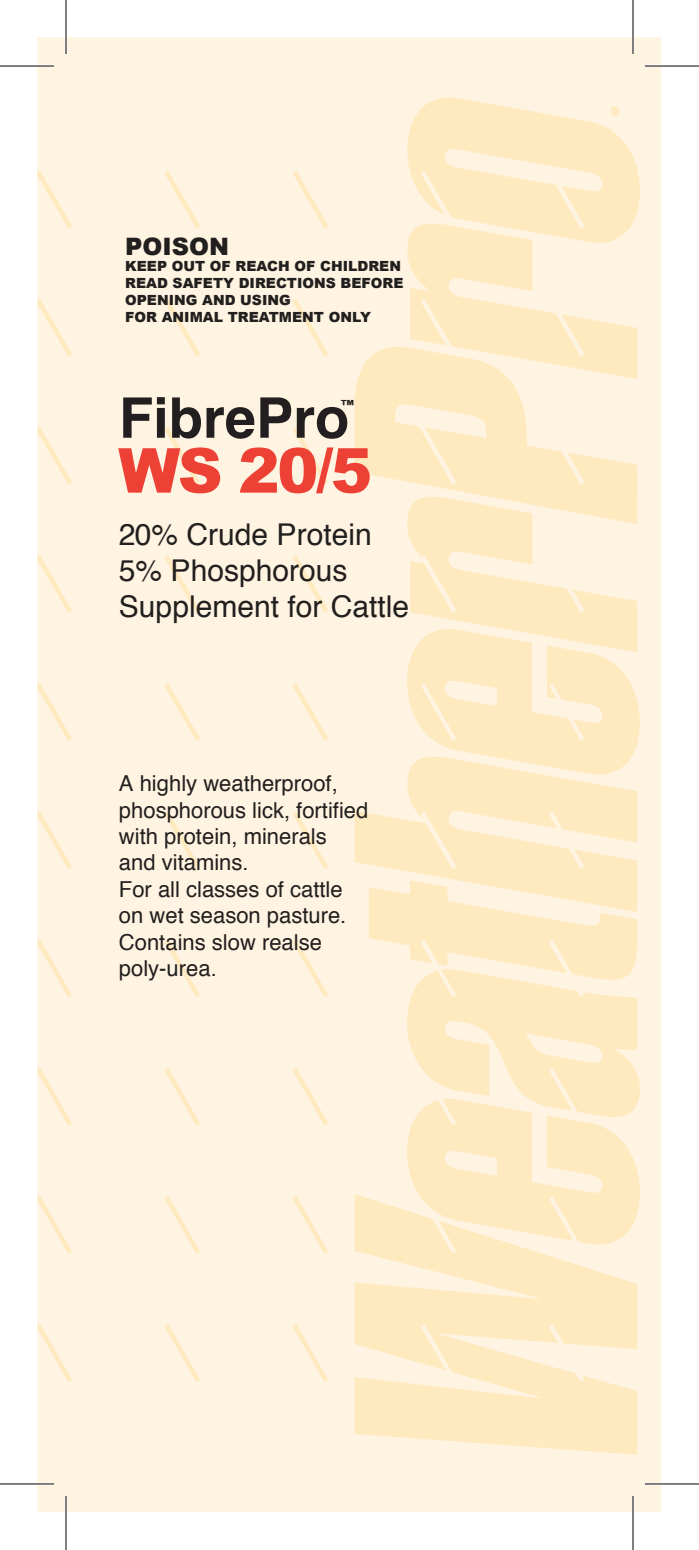
<style>
.page{position:relative;width:699px;height:1550px;background:#fff}
.page>*{position:absolute;margin:0;border:0;box-sizing:border-box;transform-origin:0 0}
.t1{font:900 62px "Arial";color:#ee4136}
.t2{font:700 56px "Helvetica";color:#231f20}
.t3{font:30px/36px "Helvetica";color:#221f1f}
.t4{font:900 24px "Arial";color:#221f1f}
.t5{font:22px/26.4px "Helvetica";color:#221f1f}
.t6{font:900 14px/16.8px "Arial";color:#221f1f}
</style>
<div class="page">
<div style="left:38px;top:38px;width:623px;height:1474px;background:#fff4e2"></div>
<svg style="left:293px;top:812px;width:35px;height:57px"></svg>
<svg style="left:165px;top:812px;width:35px;height:57px"></svg>
<svg style="left:38px;top:812px;width:34px;height:57px"></svg>
<svg style="left:293px;top:940px;width:35px;height:57px"></svg>
<svg style="left:164px;top:940px;width:36px;height:57px"></svg>
<svg style="left:38px;top:940px;width:34px;height:57px"></svg>
<svg style="left:292px;top:1068px;width:36px;height:57px"></svg>
<svg style="left:164px;top:1068px;width:36px;height:57px"></svg>
<svg style="left:38px;top:1068px;width:34px;height:57px"></svg>
<svg style="left:292px;top:1196px;width:36px;height:57px"></svg>
<svg style="left:164px;top:1196px;width:36px;height:57px"></svg>
<svg style="left:38px;top:1196px;width:34px;height:57px"></svg>
<svg style="left:292px;top:1324px;width:36px;height:57px"></svg>
<svg style="left:164px;top:1324px;width:36px;height:57px"></svg>
<svg style="left:38px;top:1324px;width:34px;height:57px"></svg>
<svg style="left:293px;top:684px;width:35px;height:57px"></svg>
<svg style="left:164px;top:684px;width:36px;height:57px"></svg>
<svg style="left:38px;top:684px;width:34px;height:57px"></svg>
<svg style="left:292px;top:555px;width:36px;height:58px"></svg>
<svg style="left:164px;top:555px;width:36px;height:58px"></svg>
<svg style="left:38px;top:555px;width:34px;height:58px"></svg>
<svg style="left:292px;top:427px;width:36px;height:58px"></svg>
<svg style="left:164px;top:427px;width:36px;height:58px"></svg>
<svg style="left:38px;top:427px;width:34px;height:58px"></svg>
<svg style="left:292px;top:299px;width:36px;height:58px"></svg>
<svg style="left:164px;top:299px;width:36px;height:58px"></svg>
<svg style="left:38px;top:299px;width:34px;height:58px"></svg>
<svg style="left:293px;top:171px;width:35px;height:57px"></svg>
<svg style="left:355px;top:1194px;width:282px;height:260px;fill:#ffe9bf"></svg>
<svg style="left:369px;top:911px;width:271px;height:336px"></svg>
<svg style="left:355px;top:777px;width:282px;height:134px;fill:#ffe9bf"></svg>
<svg style="left:407px;top:524px;width:233px;height:253px"></svg>
<svg style="left:355px;top:347px;width:282px;height:177px;fill:#ffe9bf"></svg>
<svg style="left:407px;top:97px;width:233px;height:282px"></svg>
<svg style="left:164px;top:171px;width:36px;height:57px"></svg>
<svg style="left:38px;top:171px;width:34px;height:57px"></svg>
<hr style="left:0;top:65px;width:54px;height:2px;background:#fff">
<hr style="left:645px;top:65px;width:54px;height:2px;background:#fff">
<hr style="left:0;top:1482px;width:54px;height:3px;background:#fff">
<hr style="left:645px;top:1482px;width:54px;height:3px;background:#fff">
<hr style="left:65px;top:0;width:2px;height:54px;background:#fff">
<hr style="left:65px;top:1495px;width:2px;height:54px;background:#fff">
<hr style="left:632px;top:0;width:2px;height:54px;background:#fff">
<hr style="left:632px;top:1495px;width:2px;height:54px;background:#fff">
<hr style="left:0;top:66px;width:54px;height:1px;background:#000">
<hr style="left:645px;top:66px;width:54px;height:1px;background:#000">
<hr style="left:0;top:1483px;width:54px;height:1px;background:#000">
<hr style="left:645px;top:1483px;width:54px;height:1px;background:#000">
<hr style="left:66px;top:0;width:1px;height:54px;background:#000">
<hr style="left:66px;top:1495px;width:1px;height:54px;background:#000">
<hr style="left:633px;top:0;width:1px;height:54px;background:#000">
<hr style="left:633px;top:1495px;width:1px;height:54px;background:#000">
<p class="t4" style="left:125px;top:228px;width:105px">POISON</p>
<p class="t6" style="left:125px;top:257px;width:280px">KEEP OUT OF REACH OF CHILDREN<br>READ SAFETY DIRECTIONS BEFORE<br>OPENING AND USING<br>FOR ANIMAL TREATMENT ONLY</p>
<h2 class="t2" style="left:119px;top:373px;width:232px">FibrePro</h2>
<p class="t6" style="left:341px;top:396px;width:15px">™</p>
<h1 class="t1" style="left:118px;top:425px;width:255px">WS 20/5</h1>
<h3 class="t3" style="left:119px;top:517px;width:292px">20% Crude Protein<br>5% Phosphorous<br>Supplement for Cattle</h3>
<p class="t5" style="left:119px;top:771px;width:251px">A highly weatherproof, phosphorous lick, fortified with protein, minerals and vitamins.<br>For all classes of cattle on wet season pasture.<br>Contains slow realse poly-urea.</p>
</div>
